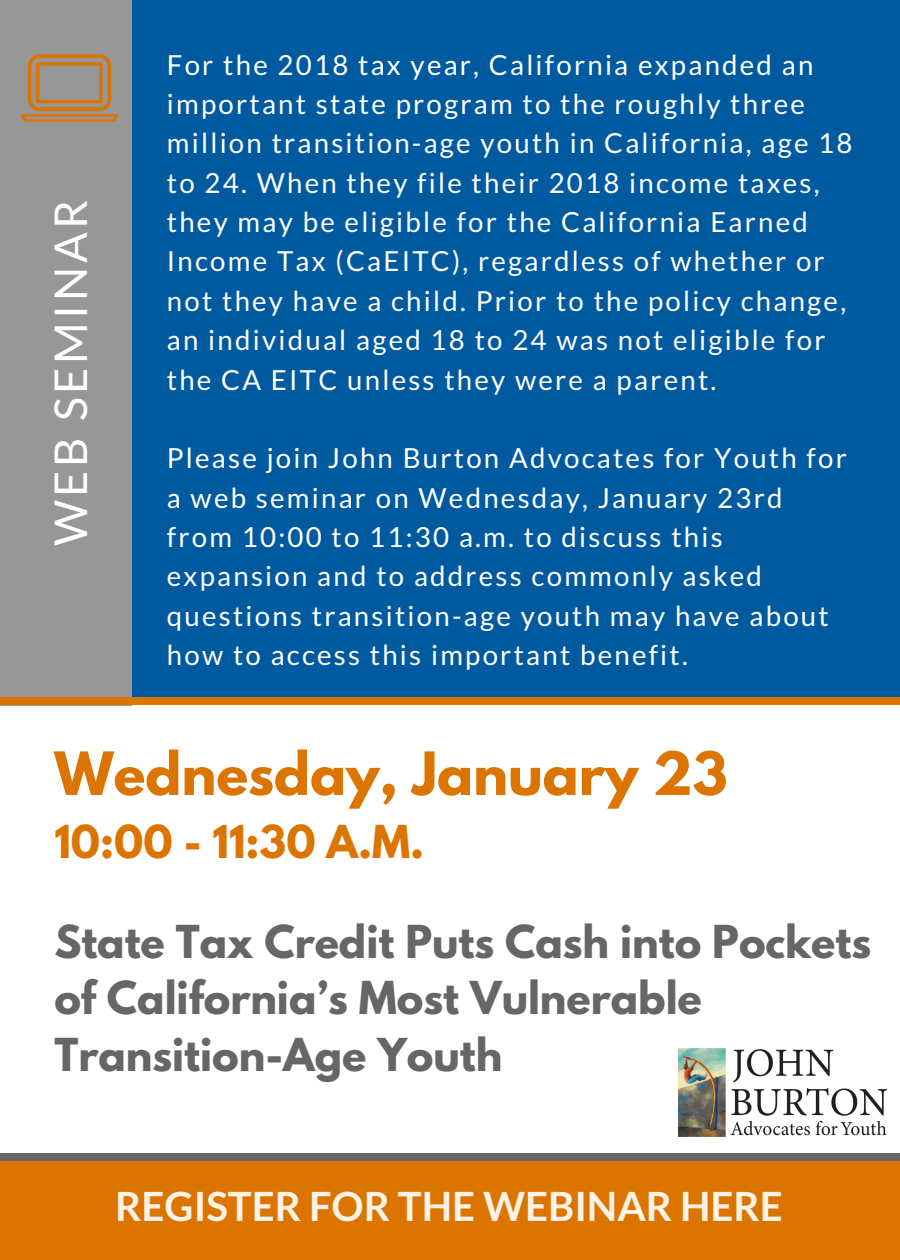
<style>
.page{position:relative;width:900px;height:1260px;background:#fff}
.page>*{position:absolute;margin:0;border:0;box-sizing:border-box;transform-origin:0 0}
.t1{font:700 52.75px "League Spartan";color:#dc7500}
.t2{font:45.25px "Lato";letter-spacing:.08em;color:#fff}
.t3{font:700 40.25px/56.2px "League Spartan";color:#666}
.t4{font:700 40.25px "Lato";color:#fff3e8}
.t5{font:700 40.25px "League Spartan";color:#dc7500}
.t6{font:27.75px/39.5px "Lato";letter-spacing:.08em;color:#fff}
</style>
<div class="page">
<div style="left:0;top:1155px;width:900px;height:105px;background:#dc7500"></div>
<div style="left:115px;top:0;width:785px;height:704px;background:#005a9f"></div>
<div style="left:0;top:0;width:132px;height:706px;background:#979797"></div>
<img style="left:679px;top:1048px;width:208px;height:88px">
<svg style="left:21px;top:54px;width:97px;height:68px"></svg>
<div style="left:0;top:698px;width:900px;height:7px;background:#dc7500"></div>
<div style="left:0;top:1153px;width:900px;height:8px;background:#666"></div>
<h2 class="t2" style="left:43px;top:546px;width:348px;rotate:-90deg">WEB SEMINAR</h2>
<p class="t6" style="left:167px;top:44px;width:687px">For the 2018 tax year, California expanded an important state program to the roughly three million transition-age youth in California, age 18 to 24. When they file their 2018 income taxes, they may be eligible for the California Earned Income Tax (CaEITC), regardless of whether or not they have a child. Prior to the policy change, an individual aged 18 to 24 was not eligible for the CA EITC unless they were a parent.</p>
<p class="t6" style="left:167px;top:438px;width:682px">Please join John Burton Advocates for Youth for a web seminar on Wednesday, January 23rd from 10:00 to 11:30 a.m. to discuss this expansion and to address commonly asked questions transition-age youth may have about how to access this important benefit.</p>
<h1 class="t1" style="left:54px;top:747px;width:675px">Wednesday, January 23</h1>
<h3 class="t5" style="left:54px;top:822px;width:371px">10:00 - 11:30 A.M.</h3>
<h3 class="t3" style="left:54px;top:919px;width:818px">State Tax Credit Puts Cash into Pockets of California’s Most Vulnerable<br>Transition-Age Youth</h3>
<h3 class="t4" style="left:115px;top:1181px;width:669px">REGISTER FOR THE WEBINAR HERE</h3>
</div>
